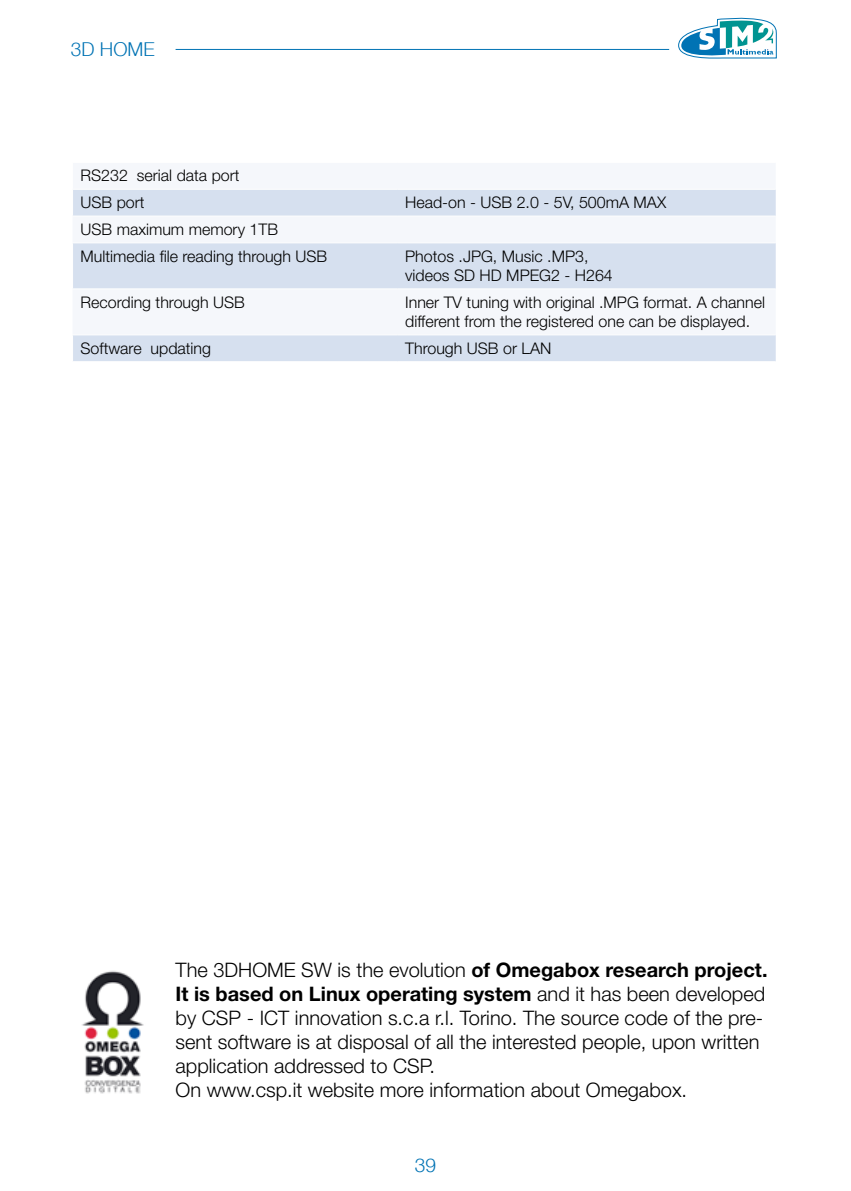
<style>
.page{position:relative;width:851px;height:1191px;background:#fff}
.page>*{position:absolute;margin:0;border:0;box-sizing:border-box;transform-origin:0 0}
.t1{font:300 20px/24px "Helvetica Neue LT Std";color:#000}
.t2{font:300 19.2px "Helvetica Neue";color:#0073b4}
.t3{font:300 16px/26.8px "Helvetica Neue LT Std";color:#000}
.s1{font-weight:700}
</style>
<div class="page">
<svg style="left:678px;top:17px;width:99px;height:42px"></svg>
<hr style="left:175px;top:49px;width:494px;height:1px;background:#0073b4">
<svg style="left:73px;top:190px;width:702px;height:171px;fill:#d6e0ef"></svg>
<hr style="left:72px;top:215px;width:325px;height:1px;background:#fff">
<hr style="left:397px;top:215px;width:378px;height:1px;background:#fff">
<hr style="left:72px;top:242px;width:325px;height:1px;background:#fff">
<hr style="left:397px;top:242px;width:378px;height:1px;background:#fff">
<hr style="left:72px;top:288px;width:325px;height:1px;background:#fff">
<hr style="left:397px;top:288px;width:378px;height:1px;background:#fff">
<hr style="left:72px;top:334px;width:325px;height:1px;background:#fff">
<hr style="left:397px;top:334px;width:378px;height:1px;background:#fff">
<img style="left:82px;top:971px;width:62px;height:123px">
<p class="t2" style="left:71px;top:38px;width:85px">3D HOME</p>
<p class="t3" style="left:80px;top:162px;width:160px">RS232 serial data port<br>USB port</p>
<p class="t3" style="left:80px;top:215px;width:248px">USB maximum memory 1TB<br>Multimedia file reading through USB</p>
<p class="t3" style="left:405px;top:189px;width:262px">Head-on - USB 2.0 - 5V, 500mA MAX</p>
<p class="t3" style="left:405px;top:246px;width:209px;line-height:19.2px">Photos .JPG, Music .MP3, videos SD HD MPEG2 - H264</p>
<p class="t3" style="left:80px;top:288px;width:166px">Recording through USB</p>
<p class="t3" style="left:405px;top:292px;width:361px;line-height:19.2px">Inner TV tuning with original .MPG format. A channel different from the registered one can be displayed.</p>
<p class="t3" style="left:80px;top:334px;width:132px">Software updating</p>
<p class="t3" style="left:405px;top:334px;width:148px">Through USB or LAN</p>
<p class="t1" style="left:175px;top:957px;width:593px">The 3DHOME SW is the evolution <span class="s1">of Omegabox research project.<br>It is based on Linux operating system</span> and it has been developed by CSP - ICT innovation s.c.a r.l. Torino. The source code of the pre&shy;sent software is at disposal of all the interested people, upon written application addressed to CSP.<br>On www.csp.it website more information about Omegabox.</p>
<p class="t2" style="left:415px;top:1153px;width:23px">39</p>
</div>
